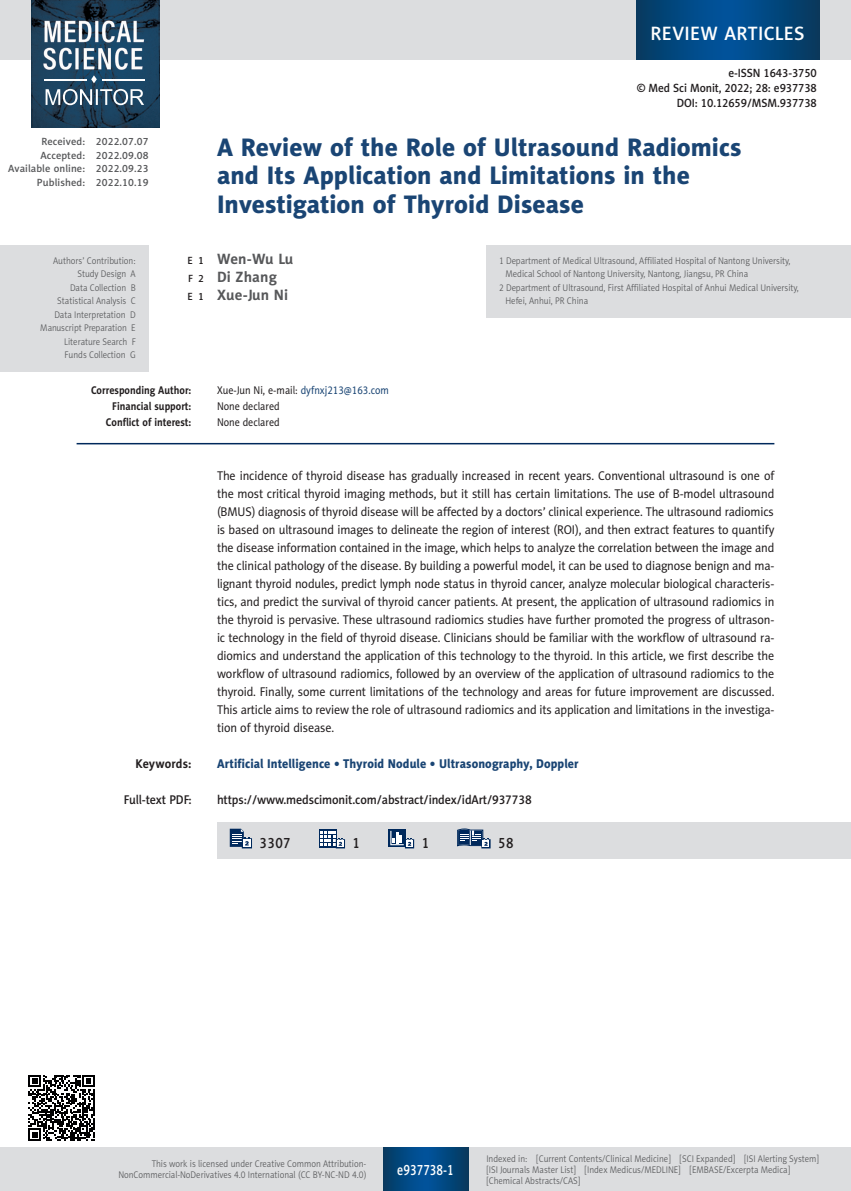
<style>
.page{position:relative;width:851px;height:1191px;background:#fff}
.page>*{position:absolute;margin:0;border:0;box-sizing:border-box;transform-origin:0 0}
.MSM_Tytul{font:25.5px/28.5px "Naomi Sans EFN Heavy";color:#1a4574}
.t1{font:19.5px "Naomi Sans EFN Medium";letter-spacing:.015em;color:#fff}
.MSM_Autorzy{font:700 15px "Naomi Sans EFN";letter-spacing:.01em;color:#57585a}
.MSM_e-PAGINA{font:15px "Naomi Sans EFN Medium";color:#fff;scale:.8 1}
.MSM_dane{font:15px "Naomi Sans EFN Medium";letter-spacing:.03em;color:#231f20;scale:.9 1}
.MSM_Summary_body{font:12.75px/18px "Naomi Sans EFN";letter-spacing:-.01em;color:#231f20;text-align:justify;scale:.95 1}
.MSM_full_text_pdf{font:12.75px "Naomi Sans EFN Medium";letter-spacing:-.01em;color:#231f20;scale:.95 1}
.MSM_keywords{font:12.75px "Naomi Sans EFN Heavy";letter-spacing:.005em;color:#1a4574;scale:.95 1}
.MSM_keywords-2{font:700 12.75px "Naomi Sans EFN";letter-spacing:.005em;color:#231f20;scale:.95 1}
.MSM_full_text_pdf-2{font:12px "Naomi Sans EFN Medium";letter-spacing:-.01em;color:#231f20;scale:.95 1}
.MSM_Adres{font:11.25px "Naomi Sans EFN";color:#231f20;scale:.9 1}
.MSM_Adres-2{font:700 11.25px "Naomi Sans EFN";color:#231f20;scale:.9 1}
.MSM_Confilicts{font:700 11.25px "Naomi Sans EFN";color:#231f20;scale:.9 1}
.MSM_Confilicts-2{font:11.25px "Naomi Sans EFN";color:#231f20;scale:.9 1}
.t2{font:10.5px "Naomi Sans EFN Medium";letter-spacing:.01em;color:#57585a}
.MSM_Afiliacja{font:9.75px/11.2px "Naomi Sans EFN Light";color:#57585a;scale:.9 1}
.s1{font-family:"Naomi Sans EFN Medium";font-weight:400;font-size:10.5px;color:#231f20}
.s2{color:#1a4574}
</style>
<div class="page">
<div style="left:217px;top:822px;width:633px;height:36px;background:#dcdddf"></div>
<svg style="left:230px;top:828px;width:22px;height:20px"></svg>
<div style="left:319px;top:829px;width:17px;height:18px;background:#00295c"></div>
<svg style="left:320px;top:830px;width:25px;height:18px"></svg>
<div style="left:388px;top:829px;width:18px;height:18px;background:#00295c"></div>
<svg style="left:390px;top:831px;width:24px;height:17px"></svg>
<svg style="left:457px;top:828px;width:33px;height:20px"></svg>
<hr style="left:77px;top:443px;width:697px;height:1px;background:#00295c">
<div style="left:0;top:246px;width:148px;height:126px;background:#dcdddf"></div>
<div style="left:486px;top:246px;width:364px;height:72px;background:#dcdddf"></div>
<svg style="left:28px;top:1075px;width:67px;height:66px"></svg>
<div style="left:0;top:1148px;width:850px;height:43px;background:#dcdddf"></div>
<svg style="left:383px;top:1147px;width:85px;height:43px;background:#02477e"></svg>
<div style="left:0;top:0;width:850px;height:60px;background:#dcdddf"></div>
<svg style="left:636px;top:0;width:183px;height:60px;background:#02477e"></svg>
<img style="left:32px;top:0;width:127px;height:128px">
<img style="left:45px;top:79px;width:41px;height:1px">
<img style="left:103px;top:79px;width:41px;height:1px">
<svg style="left:91px;top:75px;width:6px;height:8px"></svg>
<img style="left:46px;top:89px;width:98px;height:16px">
<h2 class="t1" style="left:650px;top:22px;width:155px">REVIEW ARTICLES</h2>
<p class="t2" style="left:41px;top:136px;width:109px">Received: 2022.07.07</p>
<p class="t2" style="left:40px;top:149px;width:110px">Accepted: 2022.09.08</p>
<p class="t2" style="left:8px;top:163px;width:142px">Available online: 2022.09.23</p>
<p class="t2" style="left:37px;top:176px;width:113px">Published: 2022.10.19</p>
<p class="MSM_Afiliacja" style="left:53px;top:255px;width:93px">Authors’ Contribution:</p>
<p class="MSM_Afiliacja" style="left:77px;top:268px;width:66px">Study Design A</p>
<p class="MSM_Afiliacja" style="left:70px;top:282px;width:74px">Data Collection B</p>
<p class="MSM_Afiliacja" style="left:57px;top:295px;width:89px">Statistical Analysis C</p>
<p class="MSM_Afiliacja" style="left:54px;top:309px;width:92px">Data Interpretation D</p>
<p class="MSM_Afiliacja" style="left:40px;top:322px;width:107px">Manuscript Preparation E</p>
<p class="MSM_Afiliacja" style="left:64px;top:336px;width:81px">Literature Search F</p>
<p class="MSM_Afiliacja" style="left:65px;top:349px;width:80px">Funds Collection G</p>
<p class="MSM_full_text_pdf-2" style="left:728px;top:66px;width:95px">e-ISSN 1643-3750</p>
<p class="MSM_full_text_pdf-2" style="left:636px;top:81px;width:191px">© Med Sci Monit, 2022; 28: e937738</p>
<p class="MSM_full_text_pdf-2" style="left:676px;top:96px;width:149px">DOI: 10.12659/MSM.937738</p>
<p class="MSM_Tytul" style="left:217px;top:132px;width:526px">A Review of the Role of Ultrasound Radiomics and Its Application and Limitations in the<br>Investigation of Thyroid Disease</p>
<p class="MSM_Autorzy" style="left:187px;top:250px;width:107px"><span class="s1">E 1</span> Wen-Wu Lu</p>
<p class="MSM_Autorzy" style="left:188px;top:268px;width:90px"><span class="s1">F 2</span> Di Zhang</p>
<p class="MSM_Autorzy" style="left:187px;top:286px;width:102px"><span class="s1">E 1</span> Xue-Jun Ni</p>
<p class="MSM_Afiliacja" style="left:505px;top:254px;width:318px;line-height:13.5px;text-indent:-6px">1 Department of Medical Ultrasound, Affiliated Hospital of Nantong University,<br>Medical School of Nantong University, Nantong, Jiangsu, PR China</p>
<p class="MSM_Afiliacja" style="left:505px;top:281px;width:327px;line-height:13.5px;text-indent:-6px">2 Department of Ultrasound, First Affiliated Hospital of Anhui Medical University,<br>Hefei, Anhui, PR China</p>
<p class="MSM_Adres-2" style="left:91px;top:384px;width:113px">Corresponding Author:</p>
<p class="MSM_Adres" style="left:217px;top:384px;width:193px">Xue-Jun Ni, e-mail: <span class="s2">dyfnxj213@163.com</span></p>
<p class="MSM_Adres-2" style="left:112px;top:400px;width:89px">Financial support:</p>
<p class="MSM_Adres" style="left:217px;top:400px;width:71px">None declared</p>
<p class="MSM_Confilicts" style="left:106px;top:415px;width:97px">Conflict of interest:</p>
<p class="MSM_Confilicts-2" style="left:217px;top:415px;width:71px">None declared</p>
<p class="MSM_Summary_body" style="left:217px;top:467px;width:588px">The incidence of thyroid disease has gradually increased in recent years. Conventional ultrasound is one of the most critical thyroid imaging methods, but it still has certain limitations. The use of B-model ultrasound (BMUS) diagnosis of thyroid disease will be affected by a doctors’ clinical experience. The ultrasound radiomics is based on ultrasound images to delineate the region of interest (ROI), and then extract features to quantify the disease information contained in the image, which helps to analyze the correlation between the image and the clinical pathology of the disease. By building a powerful model, it can be used to diagnose benign and ma&shy;lignant thyroid nodules, predict lymph node status in thyroid cancer, analyze molecular biological characteris&shy;tics, and predict the survival of thyroid cancer patients. At present, the application of ultrasound radiomics in the thyroid is pervasive. These ultrasound radiomics studies have further promoted the progress of ultrason&shy;ic technology in the field of thyroid disease. Clinicians should be familiar with the workflow of ultrasound ra&shy;diomics and understand the application of this technology to the thyroid. In this article, we first describe the workflow of ultrasound radiomics, followed by an overview of the application of ultrasound radiomics to the thyroid. Finally, some current limitations of the technology and areas for future improvement are discussed.<br>This article aims to review the role of ultrasound radiomics and its application and limitations in the investiga&shy;tion of thyroid disease.</p>
<p class="MSM_keywords-2" style="left:135px;top:756px;width:60px">Keywords:</p>
<p class="MSM_keywords" style="left:217px;top:756px;width:382px">Artificial Intelligence • Thyroid Nodule • Ultrasonography, Doppler</p>
<p class="MSM_full_text_pdf" style="left:124px;top:792px;width:73px">Full-text PDF:</p>
<p class="MSM_full_text_pdf" style="left:217px;top:792px;width:333px">https://www.medscimonit.com/abstract/index/idArt/937738</p>
<p class="MSM_dane" style="left:259px;top:834px;width:36px">3307</p>
<p class="MSM_dane" style="left:352px;top:834px;width:10px">1</p>
<p class="MSM_dane" style="left:421px;top:834px;width:10px">1</p>
<p class="MSM_dane" style="left:498px;top:834px;width:19px">58</p>
<p class="MSM_Afiliacja" style="left:118px;top:1158px;width:277px;text-align:right">This work is licensed under Creative Common Attribution-<br>NonCommercial-NoDerivatives 4.0 International (CC BY-NC-ND 4.0)</p>
<p class="MSM_e-PAGINA" style="left:397px;top:1160px;width:72px">e937738-1</p>
<p class="MSM_Afiliacja" style="left:486px;top:1152px;width:371px">Indexed in: [Current Contents/Clinical Medicine] [SCI Expanded] [ISI Alerting System] [ISI Journals Master List] [Index Medicus/MEDLINE] [EMBASE/Excerpta Medica] [Chemical Abstracts/CAS]</p>
</div>
